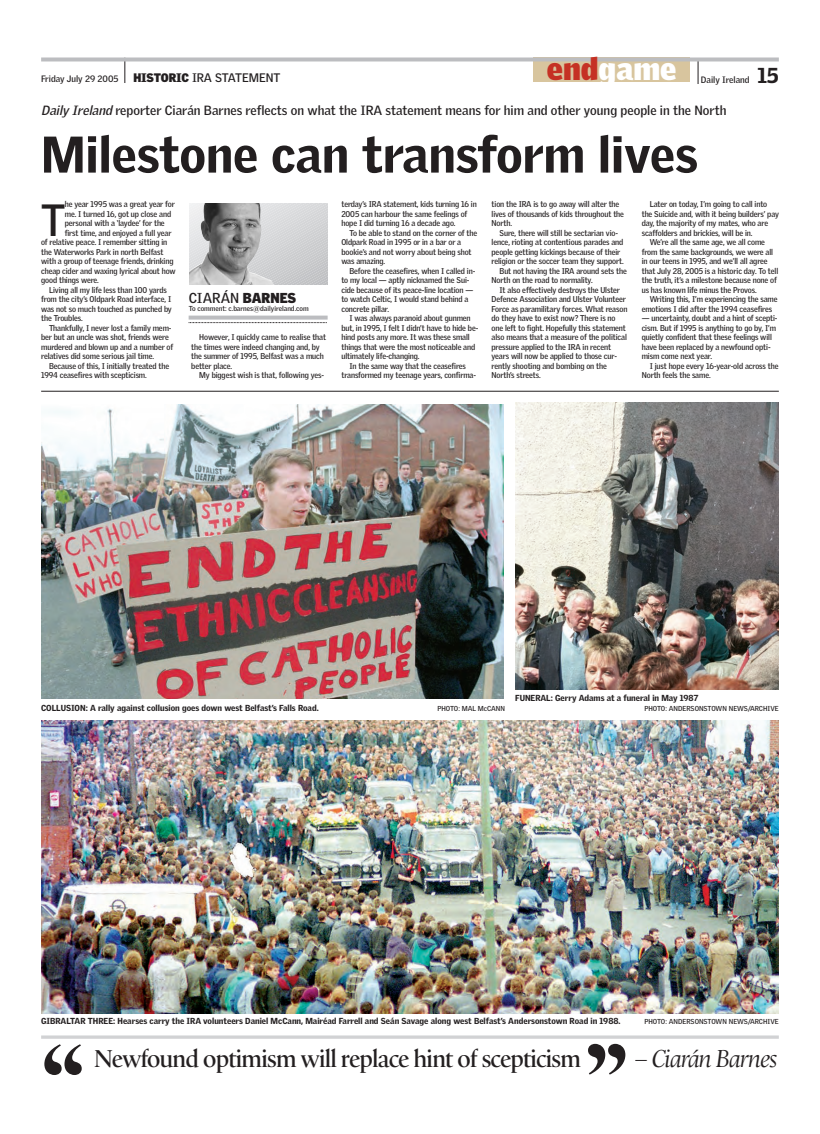
<style>
.page{position:relative;width:820px;height:1134px;background:#fff}
.page>*{position:absolute;margin:0;border:0;box-sizing:border-box;transform-origin:0 0}
.t1{font:700 104px "Nicholas Display";color:#231f20}
.t2{font:900 50px "Griffith Gothic";color:#231f20}
.t3{font:700 43.8px "Griffith Gothic";color:#231f20;scale:.96 1}
.t4{font:900 31px "Griffith Gothic";color:#fff}
.t5{font:25px "Nicholas Display";color:#231f20}
.t6{font:italic 300 25px "Nicholas Display";color:#231f20}
.t7{font:900 21px "Griffith Gothic";color:#231f20}
.t8{font:700 14px "Griffith Gothic";color:#231f20}
.t9{font:700 13px "Griffith Gothic";color:#231f20}
.t10{font:700 9px "Griffith Gothic";color:#231f20}
.t11{font:900 8.5px "Griffith Gothic";color:#231f20}
.t12{font:700 8.2px/9.5px "Griffith Gothic";letter-spacing:-.01em;color:#231f20;scale:.96 1}
.t13{font:700 7px "Griffith Gothic";color:#231f20}
.s1{color:#c53124}
.s2{font-weight:900;font-size:12px}
.s3{font-size:12px}
.s4{font-style:italic}
.s5{font-weight:900}
.s6{font-weight:400;font-style:normal}
</style>
<div class="page">
<svg style="left:41px;top:1035px;width:737px;height:4px;background:#d8d9db"></svg>
<svg style="left:697px;top:61px;width:1px;height:23px"></svg>
<svg style="left:125px;top:61px;width:1px;height:22px"></svg>
<div style="left:533px;top:57px;width:157px;height:25px;background:#d8c59e"></div>
<svg style="left:41px;top:57px;width:737px;height:4px;background:#c3c3c5"></svg>
<svg style="left:283px;top:204px;width:45px;height:81px;background:#d0d1d3"></svg>
<img style="left:189px;top:204px;width:94px;height:81px">
<svg style="left:188px;top:316px;width:139px;height:4px"></svg>
<svg style="left:188px;top:322px;width:139px;height:1px"></svg>
<img style="left:41px;top:405px;width:462px;height:294px">
<img style="left:515px;top:403px;width:263px;height:287px">
<img style="left:41px;top:720px;width:737px;height:294px">
<hr style="left:41px;top:391px;width:737px;height:1px;background:#231f20">
<h3 class="t4" style="left:546px;top:52px;width:131px"><span class="s1">end</span>game</h3>
<p class="t10" style="left:41px;top:73px;width:241px">Friday July 29 2005 <span class="s2">HISTORIC</span> <span class="s3">IRA STATEMENT</span></p>
<p class="t10" style="left:700px;top:74px;width:50px">Daily Ireland</p>
<h3 class="t7" style="left:757px;top:63px;width:23px">15</h3>
<h3 class="t9" style="left:41px;top:102px;width:686px"><span class="s4">Daily Ireland</span>reporter Ciarán Barnes reflects on what the IRA statement means for him and other young people in the North</h3>
<h2 class="t2" style="left:41px;top:126px;width:658px">Milestone can transform lives</h2>
<h3 class="t3" style="left:41px;top:195px;width:27px">T</h3>
<p class="t12" style="left:65px;top:199px;width:116px">he year 1995 was a great year for</p>
<p class="t12" style="left:65px;top:209px;width:112px">me. I turned 16, got up close and</p>
<p class="t12" style="left:65px;top:218px;width:106px">personal with a ‘laydee’ for the</p>
<p class="t12" style="left:65px;top:228px;width:113px">first time, and enjoyed a full year</p>
<p class="t12" style="left:41px;top:237px;width:133px">of relative peace. I remember sitting in</p>
<p class="t12" style="left:41px;top:247px;width:129px">the Waterworks Park in north Belfast</p>
<p class="t12" style="left:41px;top:256px;width:139px">with a group of teenage friends, drinking</p>
<p class="t12" style="left:41px;top:266px;width:142px">cheap cider and waxing lyrical about how</p>
<p class="t12" style="left:41px;top:275px;width:62px">good things were.</p>
<p class="t12" style="left:49px;top:285px;width:124px">Living all my life less than 100 yards</p>
<p class="t12" style="left:41px;top:294px;width:137px">from the city’s Oldpark Road interface, I</p>
<p class="t12" style="left:41px;top:304px;width:138px">was not so much touched as punched by</p>
<p class="t12" style="left:41px;top:313px;width:45px">the Troubles.</p>
<p class="t12" style="left:49px;top:323px;width:129px">Thankfully, I never lost a family mem-</p>
<p class="t12" style="left:41px;top:332px;width:134px">ber but an uncle was shot, friends were</p>
<p class="t12" style="left:41px;top:342px;width:139px">murdered and blown up and a number of</p>
<p class="t12" style="left:41px;top:351px;width:119px">relatives did some serious jail time.</p>
<p class="t12" style="left:49px;top:361px;width:126px">Because of this, I initially treated the</p>
<p class="t12" style="left:41px;top:370px;width:112px">1994 ceasefires with scepticism.</p>
<h3 class="t8" style="left:189px;top:290px;width:109px">CIARÁN <span class="s5">BARNES</span></h3>
<p class="t13" style="left:189px;top:305px;width:121px">To comment: c.barnes@dailyireland.com</p>
<p class="t12" style="left:191px;top:332px;width:142px;text-indent:8px">However, I quickly came to realise that the times were indeed changing and, by the summer of 1995, Belfast was a much better place.</p>
<p class="t12" style="left:199px;top:370px;width:131px">My biggest wish is that, following yes-</p>
<p class="t12" style="left:341px;top:199px;width:142px">terday’s IRA statement, kids turning 16 in<br>2005 can harbour the same feelings of hope I did turning 16 a decade ago.</p>
<p class="t12" style="left:341px;top:228px;width:143px;text-indent:8px">To be able to stand on the corner of the<br>Oldpark Road in 1995 or in a bar or a bookie’s and not worry about being shot was amazing.</p>
<p class="t12" style="left:341px;top:266px;width:141px;text-indent:8px">Before the ceasefires, when I called in&shy;to my local — aptly nicknamed the Sui&shy;cide because of its peace-line location — to watch Celtic, I would stand behind a concrete pillar.</p>
<p class="t12" style="left:341px;top:313px;width:144px;text-indent:8px">I was always paranoid about gunmen but, in 1995, I felt I didn’t have to hide be&shy;hind posts any more. It was these small things that were the most noticeable and ultimately life-changing.</p>
<p class="t12" style="left:341px;top:361px;width:142px;text-align:center">In the same way that the ceasefires transformed my teenage years, confirma-</p>
<p class="t12" style="left:491px;top:199px;width:139px">tion the IRA is to go away will alter the lives of thousands of kids throughout the<br>North.</p>
<p class="t12" style="left:499px;top:228px;width:125px">Sure, there will still be sectarian vio-</p>
<p class="t12" style="left:491px;top:237px;width:139px">lence, rioting at contentious parades and</p>
<p class="t12" style="left:491px;top:247px;width:136px">people getting kickings because of their</p>
<p class="t12" style="left:491px;top:256px;width:139px">religion or the soccer team they support.</p>
<p class="t12" style="left:499px;top:266px;width:134px">But not having the IRA around sets the</p>
<p class="t12" style="left:491px;top:275px;width:107px">North on the road to normality.</p>
<p class="t12" style="left:499px;top:285px;width:127px">It also effectively destroys the Ulster</p>
<p class="t12" style="left:491px;top:294px;width:141px">Defence Association and Ulster Volunteer</p>
<p class="t12" style="left:491px;top:304px;width:143px">Force as paramilitary forces. What reason</p>
<p class="t12" style="left:491px;top:313px;width:130px">do they have to exist now? There is no</p>
<p class="t12" style="left:491px;top:323px;width:141px">one left to fight. Hopefully this statement</p>
<p class="t12" style="left:491px;top:332px;width:142px">also means that a measure of the political</p>
<p class="t12" style="left:491px;top:342px;width:126px">pressure applied to the IRA in recent</p>
<p class="t12" style="left:491px;top:351px;width:132px">years will now be applied to those cur-</p>
<p class="t12" style="left:491px;top:361px;width:122px">rently shooting and bombing on the</p>
<p class="t12" style="left:491px;top:370px;width:53px">North’s streets.</p>
<p class="t12" style="left:649px;top:199px;width:124px">Later on today, I’m going to call into</p>
<p class="t12" style="left:641px;top:209px;width:144px">the Suicide and, with it being builders’ pay</p>
<p class="t12" style="left:641px;top:218px;width:133px">day, the majority of my mates, who are</p>
<p class="t12" style="left:641px;top:228px;width:117px">scaffolders and brickies, will be in.</p>
<p class="t12" style="left:649px;top:237px;width:121px">We’re all the same age, we all come</p>
<p class="t12" style="left:641px;top:247px;width:138px">from the same backgrounds, we were all</p>
<p class="t12" style="left:641px;top:256px;width:133px">in our teens in 1995, and we’ll all agree</p>
<p class="t12" style="left:641px;top:266px;width:144px">that July 28, 2005 is a historic day. To tell</p>
<p class="t12" style="left:641px;top:275px;width:142px">the truth, it’s a milestone because none of</p>
<p class="t12" style="left:641px;top:285px;width:121px">us has known life minus the Provos.</p>
<p class="t12" style="left:649px;top:294px;width:135px">Writing this, I’m experiencing the same</p>
<p class="t12" style="left:641px;top:304px;width:137px">emotions I did after the 1994 ceasefires</p>
<p class="t12" style="left:641px;top:313px;width:143px">— uncertainty, doubt and a hint of scepti&shy;cism. But if 1995 is anything to go by, I’m quietly confident that these feelings will have been replaced by a newfound opti&shy;mism come next year.</p>
<p class="t12" style="left:641px;top:361px;width:144px;text-indent:8px">I just hope every 16-year-old across the<br>North feels the same.</p>
<p class="t11" style="left:41px;top:703px;width:279px">COLLUSION: A rally against collusion goes down west Belfast’s Falls Road.</p>
<p class="t13" style="left:437px;top:704px;width:69px">PHOTO: MAL McCANN</p>
<p class="t11" style="left:515px;top:693px;width:185px">FUNERAL: Gerry Adams at a funeral in May 1987</p>
<p class="t13" style="left:644px;top:704px;width:136px">PHOTO: ANDERSONSTOWN NEWS/ARCHIVE</p>
<p class="t11" style="left:41px;top:1016px;width:580px">GIBRALTAR THREE: Hearses carry the IRA volunteers Daniel McCann, Mairéad Farrell and Seán Savage along west Belfast’s Andersonstown Road in 1988.</p>
<p class="t13" style="left:644px;top:1017px;width:136px">PHOTO: ANDERSONSTOWN NEWS/ARCHIVE</p>
<h1 class="t1" style="left:628px;top:1076px;width:45px;rotate:-180deg">“</h1>
<h1 class="t1" style="left:41px;top:1043px;width:45px">“</h1>
<h3 class="t5" style="left:94px;top:1049px;width:487px">Newfound optimism will replace hint of scepticism</h3>
<h3 class="t6" style="left:635px;top:1050px;width:143px"><span class="s6">–</span> Ciarán Barnes</h3>
</div>
